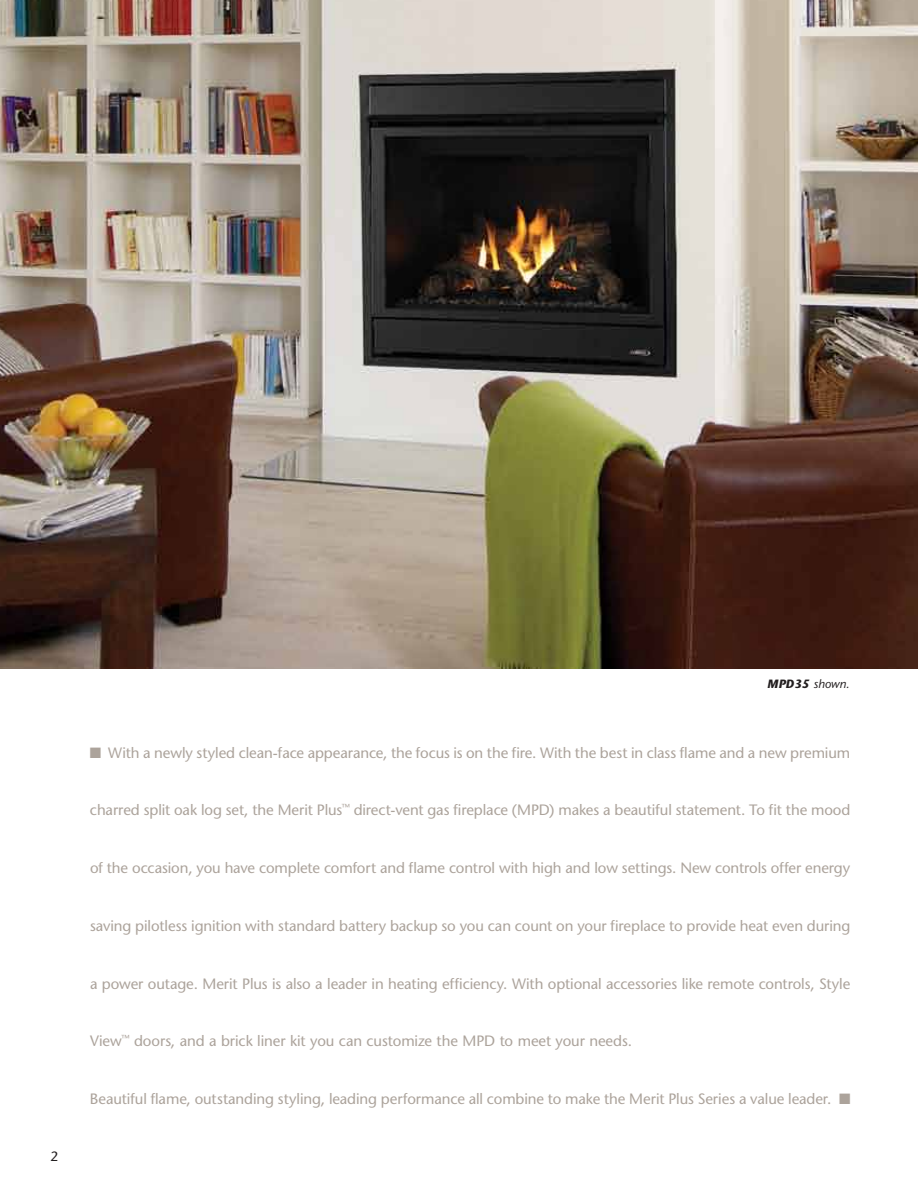
<style>
.page{position:relative;width:918px;height:1188px;background:#fff}
.page>*{position:absolute;margin:0;border:0;box-sizing:border-box;transform-origin:0 0}
.t1{font:500 15px "Stone Sans Std";letter-spacing:-.005em;color:#aca39b}
.t2{font:500 13.5px "Stone Sans Std";color:#231f20}
.t3{font:italic 500 12px "Stone Sans Std";color:#231f20}
.s1{font-weight:700}
</style>
<div class="page">
<img style="left:0;top:0;width:918px;height:669px">
<p class="t2" style="left:50px;top:1148px;width:9px">2</p>
<p class="t3" style="left:767px;top:677px;width:84px"><span class="s1">MPD35</span> shown.</p>
<p class="t1" style="left:90px;top:744px;width:762px">■ With a newly styled clean-face appearance, the focus is on the fire. With the best in class flame and a new premium</p>
<p class="t1" style="left:90px;top:801px;width:762px">charred split oak log set, the Merit Plus<sup>™</sup> direct-vent gas fireplace (MPD) makes a beautiful statement. To fit the mood</p>
<p class="t1" style="left:90px;top:859px;width:762px">of the occasion, you have complete comfort and flame control with high and low settings. New controls offer energy</p>
<p class="t1" style="left:90px;top:917px;width:762px">saving pilotless ignition with standard battery backup so you can count on your fireplace to provide heat even during</p>
<p class="t1" style="left:90px;top:975px;width:762px">a power outage. Merit Plus is also a leader in heating efficiency. With optional accessories like remote controls, Style</p>
<p class="t1" style="left:90px;top:1032px;width:544px">View<sup>™</sup> doors, and a brick liner kit you can customize the MPD to meet your needs.</p>
<p class="t1" style="left:90px;top:1090px;width:762px">Beautiful flame, outstanding styling, leading performance all combine to make the Merit Plus Series a value leader. ■</p>
</div>
